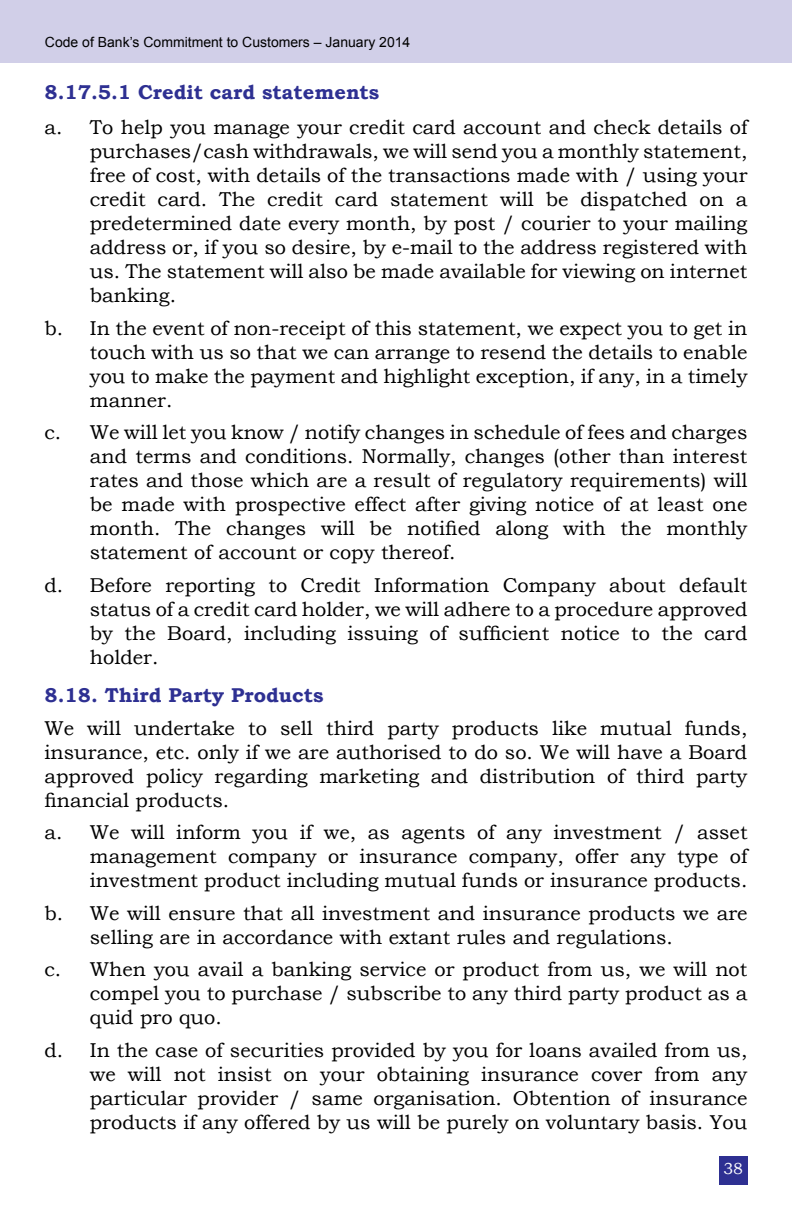
<style>
.page{position:relative;width:792px;height:1224px;background:#fff}
.page>*{position:absolute;margin:0;border:0;box-sizing:border-box;transform-origin:0 0}
.t1{font:20px/24px "Bookman Old Style";color:#000;text-align:justify}
.t2{font:700 20px "Bookman Old Style";color:#2e3092}
.t3{font:16px "Bookman Old Style";color:#fff}
.t4{font:14px "Arial";color:#000}
</style>
<div class="page">
<div style="left:0;top:0;width:792px;height:62px;background:#d1cfe8"></div>
<div style="left:719px;top:1156px;width:28px;height:28px;background:#2e3092"></div>
<p class="t4" style="left:45px;top:33px;width:367px">Code of Bank’s Commitment to Customers – January 2014</p>
<p class="t2" style="left:45px;top:78px;width:336px">8.17.5.1 Credit card statements</p>
<p class="t1" style="left:90px;top:116px;width:659px;text-indent:-45px">a. To help you manage your credit card account and check details of purchases/cash withdrawals, we will send you a monthly statement, free of cost, with details of the transactions made with / using your credit card. The credit card statement will be dispatched on a predetermined date every month, by post / courier to your mailing address or, if you so desire, by e-mail to the address registered with us. The statement will also be made available for viewing on internet banking.</p>
<p class="t1" style="left:90px;top:316px;width:659px;text-indent:-45px">b. In the event of non-receipt of this statement, we expect you to get in touch with us so that we can arrange to resend the details to enable you to make the payment and highlight exception, if any, in a timely manner.</p>
<p class="t1" style="left:90px;top:421px;width:659px;text-indent:-45px">c. We will let you know / notify changes in schedule of fees and charges and terms and conditions. Normally, changes (other than interest rates and those which are a result of regulatory requirements) will be made with prospective effect after giving notice of at least one month. The changes will be notified along with the monthly statement of account or copy thereof.</p>
<p class="t1" style="left:90px;top:573px;width:659px;text-indent:-45px">d. Before reporting to Credit Information Company about default status of a credit card holder, we will adhere to a procedure approved by the Board, including issuing of sufficient notice to the card holder.</p>
<p class="t2" style="left:45px;top:681px;width:280px">8.18. Third Party Products</p>
<p class="t1" style="left:45px;top:716px;width:704px">We will undertake to sell third party products like mutual funds, insurance, etc. only if we are authorised to do so. We will have a Board approved policy regarding marketing and distribution of third party financial products.</p>
<p class="t1" style="left:90px;top:820px;width:659px;text-indent:-45px">a. We will inform you if we, as agents of any investment / asset management company or insurance company, offer any type of investment product including mutual funds or insurance products.</p>
<p class="t1" style="left:90px;top:901px;width:659px;text-indent:-45px">b. We will ensure that all investment and insurance products we are selling are in accordance with extant rules and regulations.</p>
<p class="t1" style="left:90px;top:957px;width:659px;text-indent:-45px">c. When you avail a banking service or product from us, we will not compel you to purchase / subscribe to any third party product as a quid pro quo.</p>
<p class="t1" style="left:90px;top:1038px;width:659px;text-indent:-45px">d. In the case of securities provided by you for loans availed from us, we will not insist on your obtaining insurance cover from any particular provider / same organisation. Obtention of insurance products if any offered by us will be purely on voluntary basis. You</p>
<p class="t3" style="left:723px;top:1159px;width:21px">38</p>
</div>
